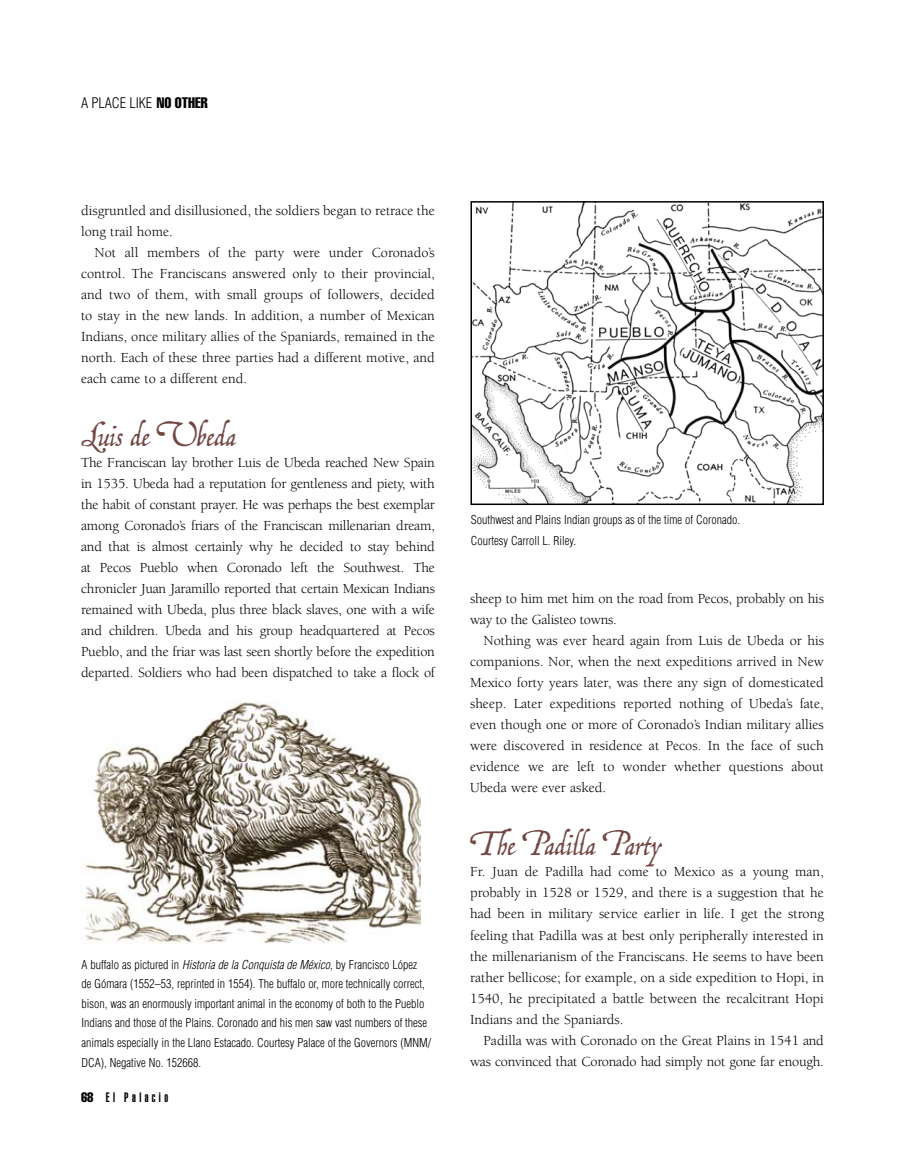
<style>
.page{position:relative;width:905px;height:1175px;background:#fff}
.page>*{position:absolute;margin:0;border:0;box-sizing:border-box;transform-origin:0 0}
.t1{font:38.25px "P22 Grenville";color:#744845}
.t2{font:14.25px/21px "Berkeley";color:#000;text-align:justify}
.t3{font:300 condensed 14.25px "Helvetica";color:#000}
.t4{font:900 extra-condensed 13.5px "Helvetica";letter-spacing:.25em;color:#000}
.t5{font:300 condensed 12px/19.5px "Helvetica";color:#000}
.s1{font-weight:400;font-stretch:extra-condensed;font-size:15px}
.s2{font-style:italic}
.s3{font-weight:400}
</style>
<div class="page">
<hr style="left:904px;top:0;width:1px;height:1174px;background:#eeeee9">
<img style="left:473px;top:204px;width:348px;height:298px">
<div style="left:470px;top:201px;width:354px;height:304px;border:2px solid #000"></div>
<img style="left:85px;top:702px;width:335px;height:241px">
<p class="t3" style="left:81px;top:94px;width:128px">a place l ike <span class="s1">NO OTHER</span></p>
<p class="t2" style="left:81px;top:200px;width:355px">disgruntled and disillusioned, the soldiers began to retrace the long trail home.</p>
<p class="t2" style="left:81px;top:242px;width:355px;text-indent:14px">Not all members of the party were under Coronado’s control. The Franciscans answered only to their provincial, and two of them, with small groups of followers, decided to stay in the new lands. In addition, a number of Mexican Indians, once military allies of the Spaniards, remained in the north. Each of these three parties had a different motive, and each came to a different end.</p>
<h1 class="t1" style="left:81px;top:410px;width:156px">Luis de Ubeda</h1>
<p class="t2" style="left:81px;top:452px;width:355px">The Franciscan lay brother Luis de Ubeda reached New Spain in 1535. Ubeda had a reputation for gentleness and piety, with the habit of constant prayer. He was perhaps the best exemplar among Coronado’s friars of the Franciscan millenarian dream, and that is almost certainly why he decided to stay behind at Pecos Pueblo when Coronado left the Southwest. The chronicler Juan Jaramillo reported that certain Mexican Indians remained with Ubeda, plus three black slaves, one with a wife and children. Ubeda and his group headquartered at Pecos Pueblo, and the friar was last seen shortly before the expedition departed. Soldiers who had been dispatched to take a flock of</p>
<p class="t5" style="left:82px;top:954px;width:351px">A buffalo as pictured in <span class="s2">Historia de la Conquista de México</span>, by Francisco López<br>de Gómara (1552–53, reprinted in 1554). The buffalo or, more technically correct, bison, was an enormously important animal in the economy of both to the Pueblo<br>I ndians and those of the Plains. Coronado and his men saw vast numbers of these animals especially in the Llano Estacado. Courtesy Palace of the Governors (MNM/ DCA), Negative No. 152668.</p>
<p class="t4" style="left:81px;top:1089px;width:89px"><span class="s3">68</span> El Palacio</p>
<p class="t5" style="left:470px;top:509px;width:271px;line-height:21px">Southwest and Plains I ndian groups as of the time of Coronado.<br>Courtesy Carroll L. Riley.</p>
<p class="t2" style="left:470px;top:588px;width:355px">sheep to him met him on the road from Pecos, probably on his way to the Galisteo towns.</p>
<p class="t2" style="left:470px;top:630px;width:355px;text-indent:14px">Nothing was ever heard again from Luis de Ubeda or his companions. Nor, when the next expeditions arrived in New Mexico forty years later, was there any sign of domesticated sheep. Later expeditions reported nothing of Ubeda’s fate, even though one or more of Coronado’s Indian military allies were discovered in residence at Pecos. In the face of such evidence we are left to wonder whether questions about Ubeda were ever asked.</p>
<h1 class="t1" style="left:470px;top:820px;width:193px">The Padilla Party</h1>
<p class="t2" style="left:470px;top:861px;width:355px">Fr. Juan de Padilla had come to Mexico as a young man, probably in 1528 or 1529, and there is a suggestion that he had been in military service earlier in life. I get the strong feeling that Padilla was at best only peripherally interested in the millenarianism of the Franciscans. He seems to have been rather bellicose; for example, on a side expedition to Hopi, in 1540, he precipitated a battle between the recalcitrant Hopi Indians and the Spaniards.</p>
<p class="t2" style="left:470px;top:1029px;width:355px;text-align:right">Padilla was with Coronado on the Great Plains in 1541 and was convinced that Coronado had simply not gone far enough.</p>
</div>
